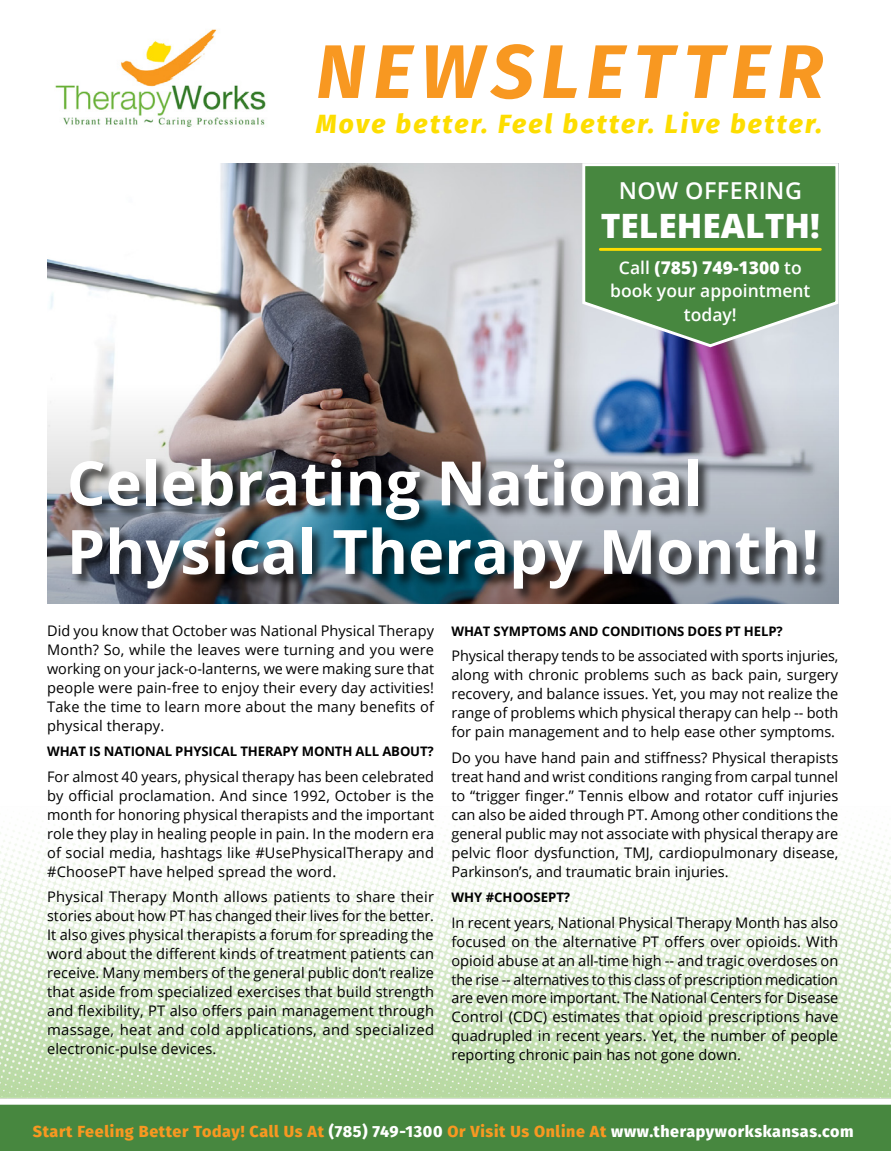
<style>
.page{position:relative;width:891px;height:1151px;background:#fff}
.page>*{position:absolute;margin:0;border:0;box-sizing:border-box;transform-origin:0 0}
.t1{font:italic 700 75.83px "Fira Sans";letter-spacing:.1em;color:#f89821}
.t2{font:700 61.2px/68.6px "Open Sans";color:#fff}
.t3{font:800 33.52px "Open Sans";color:#fff}
.t4{font:italic 800 26.32px "Fira Sans";letter-spacing:.09em;color:#fddd00}
.t5{font:600 23.4px "Open Sans";letter-spacing:.02em;color:#fff}
.t6{font:600 17.55px/23.4px "Open Sans";color:#fff;text-align:center}
.t7{font:800 15.97px "Fira Sans";letter-spacing:.04em;color:#f89821}
.t8{font:14.62px/18.9px "Open Sans";letter-spacing:.01em;color:#000;text-align:justify}
.t9{font:700 13.05px "Open Sans";letter-spacing:-.01em;color:#000}
.s1{font-weight:800}
.s2{color:#fff}
</style>
<div class="page">
<img style="left:47px;top:163px;width:791px;height:220px">
<img style="left:47px;top:383px;width:791px;height:220px">
<img style="left:55px;top:29px;width:211px;height:98px">
<div style="left:0;top:1104px;width:891px;height:46px;background:#47873f"></div>
<img style="left:0;top:824px;width:891px;height:274px">
<div style="left:69px;top:457px;width:760px;height:146px;background:#000;opacity:.75"></div>
<svg style="left:581px;top:163px;width:258px;height:186px;background:#61965d"></svg>
<hr style="left:600px;top:248px;width:220px;height:3px;background:#fddd00">
<p class="t1" style="left:316px;top:8px;width:509px">NEWSLETTER</p>
<p class="t4" style="left:316px;top:101px;width:508px">Move better. Feel better. Live better.</p>
<p class="t5" style="left:619px;top:174px;width:185px">NOW OFFERING</p>
<p class="t3" style="left:601px;top:200px;width:221px">TELEHEALTH!</p>
<p class="t6" style="left:610px;top:255px;width:202px">Call <span class="s1">(785) 749-1300</span> to book your appointment today!</p>
<p class="t2" style="left:67px;top:447px;width:754px">Celebrating National<br>Physical Therapy Month!</p>
<p class="t8" style="left:47px;top:620px;width:388px">Did you know that October was National Physical Therapy Month? So, while the leaves were turning and you were working on your jack-o-lanterns, we were making sure that people were pain-free to enjoy their every day activities!<br>Take the time to learn more about the many benefits of physical therapy.</p>
<p class="t9" style="left:47px;top:742px;width:388px">WHAT IS NATIONAL PHYSICAL THERAPY MONTH ALL ABOUT?</p>
<p class="t8" style="left:47px;top:766px;width:388px">For almost 40 years, physical therapy has been celebrated by official proclamation. And since 1992, October is the month for honoring physical therapists and the important role they play in healing people in pain. In the modern era of social media, hashtags like #UsePhysicalTherapy and #ChoosePT have helped spread the word.</p>
<p class="t8" style="left:47px;top:886px;width:389px">Physical Therapy Month allows patients to share their stories about how PT has changed their lives for the better.<br>It also gives physical therapists a forum for spreading the word about the different kinds of treatment patients can receive. Many members of the general public don’t realize that aside from specialized exercises that build strength and flexibility, PT also offers pain management through massage, heat and cold applications, and specialized electronic-pulse devices.</p>
<p class="t9" style="left:451px;top:621px;width:333px">WHAT SYMPTOMS AND CONDITIONS DOES PT HELP?</p>
<p class="t8" style="left:451px;top:646px;width:389px">Physical therapy tends to be associated with sports injuries, along with chronic problems such as back pain, surgery recovery, and balance issues. Yet, you may not realize the range of problems which physical therapy can help -- both for pain management and to help ease other symptoms.</p>
<p class="t8" style="left:451px;top:747px;width:389px">Do you have hand pain and stiffness? Physical therapists treat hand and wrist conditions ranging from carpal tunnel to “trigger finger.” Tennis elbow and rotator cuff injuries can also be aided through PT. Among other conditions the general public may not associate with physical therapy are pelvic floor dysfunction, TMJ, cardiopulmonary disease, Parkinson’s, and traumatic brain injuries.</p>
<p class="t9" style="left:451px;top:888px;width:120px">WHY #CHOOSEPT?</p>
<p class="t8" style="left:451px;top:912px;width:388px">In recent years, National Physical Therapy Month has also focused on the alternative PT offers over opioids. With opioid abuse at an all-time high -- and tragic overdoses on the rise -- alternatives to this class of prescription medication are even more important. The National Centers for Disease Control (CDC) estimates that opioid prescriptions have quadrupled in recent years. Yet, the number of people reporting chronic pain has not gone down.</p>
<p class="t7" style="left:33px;top:1117px;width:822px">Start Feeling Better Today! Call Us At <span class="s2">(785) 749-1300</span> Or Visit Us Online At <span class="s2">www.therapyworkskansas.com</span></p>
</div>
